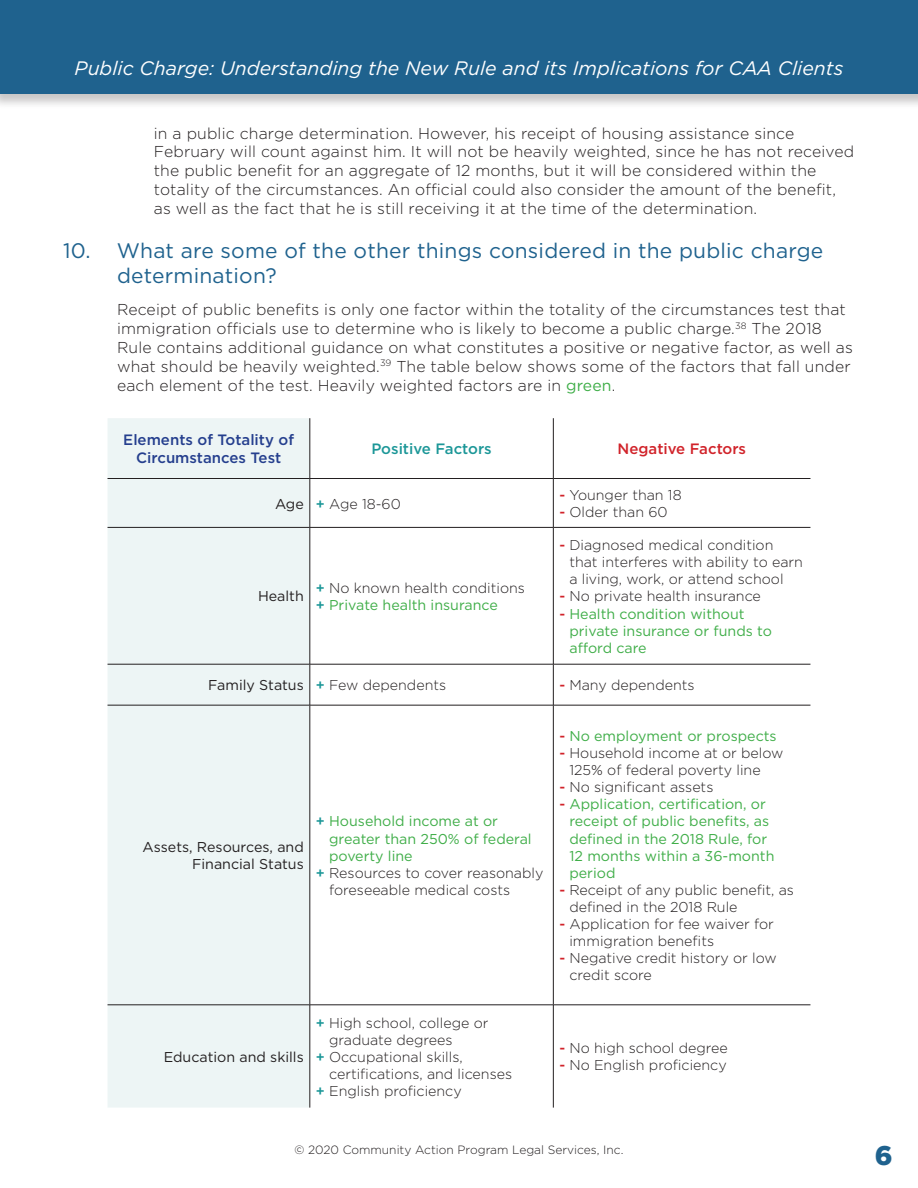
<style>
.page{position:relative;width:918px;height:1188px;background:#fff}
.page>*{position:absolute;margin:0;border:0;box-sizing:border-box;transform-origin:0 0}
.t1{font:900 27px "Gotham";color:#1f628e}
.t2{font:21px/25.2px "Gotham";letter-spacing:.01em;color:#1f628e}
.t3{font:italic 19.5px "Gotham";color:#fff}
.t4{font:300 15.75px/18.9px "Gotham";letter-spacing:.01em;color:#231f20}
.t5{font:500 15px/18px "Gotham";color:#253f8e;text-align:center}
.t6{font:500 15px "Gotham";color:#1c9798}
.t7{font:500 15px "Gotham";color:#d1232a}
.t8{font:300 14.25px/17.1px "Gotham";color:#231f20}
.t9{font:14.25px/17.1px "Gotham";color:#40ae49}
.t10{font:14.25px/17.1px "Gotham";color:#231f20;text-align:right}
.t11{font:300 12px "Gotham";color:#231f20}
.s1{font-weight:400;color:#40ae49}
.s2{font-weight:500;color:#1c9798}
.s3{font-weight:500;color:#d1232a}
</style>
<div class="page">
<div style="left:0;top:0;width:918px;height:109px;background:#231f20;opacity:.25"></div>
<div style="left:0;top:0;width:918px;height:94px;background:#1f628e"></div>
<div style="left:108px;top:418px;width:202px;height:690px;background:#edf5f5"></div>
<hr style="left:310px;top:418px;width:1px;height:60px;background:#231f20">
<hr style="left:553px;top:418px;width:1px;height:60px;background:#231f20">
<hr style="left:108px;top:478px;width:202px;height:1px;background:#231f20">
<hr style="left:310px;top:478px;width:243px;height:1px;background:#231f20">
<hr style="left:310px;top:479px;width:1px;height:48px;background:#231f20">
<hr style="left:553px;top:478px;width:257px;height:1px;background:#231f20">
<hr style="left:553px;top:479px;width:1px;height:48px;background:#231f20">
<hr style="left:108px;top:527px;width:202px;height:1px;background:#231f20">
<hr style="left:310px;top:527px;width:243px;height:1px;background:#231f20">
<hr style="left:310px;top:528px;width:1px;height:136px;background:#231f20">
<hr style="left:553px;top:527px;width:257px;height:1px;background:#231f20">
<hr style="left:553px;top:528px;width:1px;height:136px;background:#231f20">
<hr style="left:108px;top:664px;width:202px;height:1px;background:#231f20">
<hr style="left:310px;top:664px;width:243px;height:1px;background:#231f20">
<hr style="left:310px;top:664px;width:1px;height:41px;background:#231f20">
<hr style="left:553px;top:664px;width:257px;height:1px;background:#231f20">
<hr style="left:553px;top:664px;width:1px;height:41px;background:#231f20">
<hr style="left:108px;top:705px;width:202px;height:1px;background:#231f20">
<hr style="left:310px;top:705px;width:243px;height:1px;background:#231f20">
<hr style="left:310px;top:705px;width:1px;height:300px;background:#231f20">
<hr style="left:553px;top:705px;width:257px;height:1px;background:#231f20">
<hr style="left:553px;top:705px;width:1px;height:300px;background:#231f20">
<hr style="left:108px;top:1005px;width:202px;height:1px;background:#231f20">
<hr style="left:310px;top:1005px;width:243px;height:1px;background:#231f20">
<hr style="left:310px;top:1005px;width:1px;height:103px;background:#231f20">
<hr style="left:553px;top:1005px;width:257px;height:1px;background:#231f20">
<hr style="left:553px;top:1005px;width:1px;height:103px;background:#231f20">
<p class="t3" style="left:75px;top:58px;width:770px">Public Charge: Understanding the New Rule and its Implications for CAA Clients</p>
<p class="t4" style="left:154px;top:123px;width:702px">in a public charge determination. However, his receipt of housing assistance since February will count against him. It will not be heavily weighted, since he has not received the public benefit for an aggregate of 12 months, but it will be considered within the totality of the circumstances. An official could also consider the amount of the benefit, as well as the fact that he is still receiving it at the time of the determination.</p>
<p class="t2" style="left:117px;top:238px;width:708px;text-indent:-54px">10. What are some of the other things considered in the public charge determination?</p>
<p class="t4" style="left:117px;top:300px;width:737px">Receipt of public benefits is only one factor within the totality of the circumstances test that immigration officials use to determine who is likely to become a public charge.<sup>38</sup> The 2018<br>Rule contains additional guidance on what constitutes a positive or negative factor, as well as what should be heavily weighted.<sup>39</sup> The table below shows some of the factors that fall under each element of the test. Heavily weighted factors are in <span class="s1">green</span>.</p>
<p class="t5" style="left:123px;top:431px;width:172px">Elements of Totality of<br>Circumstances Test</p>
<p class="t6" style="left:371px;top:439px;width:122px">Positive Factors</p>
<p class="t7" style="left:618px;top:439px;width:130px">Negative Factors</p>
<p class="t10" style="left:275px;top:495px;width:30px">Age</p>
<p class="t8" style="left:316px;top:495px;width:87px"><span class="s2">+</span> Age 18-60</p>
<p class="t8" style="left:559px;top:486px;width:124px"><span class="s3">-</span> Younger than 18</p>
<p class="t8" style="left:559px;top:503px;width:110px"><span class="s3">-</span> Older than 60</p>
<p class="t10" style="left:258px;top:588px;width:47px">Health</p>
<p class="t8" style="left:316px;top:579px;width:211px"><span class="s2">+</span> No known health conditions</p>
<p class="t9" style="left:316px;top:596px;width:184px"><span class="s2">+</span> Private health insurance</p>
<p class="t8" style="left:569px;top:536px;width:235px;text-indent:-10px"><span class="s3">-</span> Diagnosed medical condition that interferes with ability to earn a living, work, or attend school</p>
<p class="t8" style="left:559px;top:588px;width:203px"><span class="s3">-</span> No private health insurance</p>
<p class="t9" style="left:569px;top:605px;width:204px;text-indent:-10px"><span class="s3">-</span> Health condition without private insurance or funds to afford care</p>
<p class="t10" style="left:208px;top:676px;width:97px">Family Status</p>
<p class="t8" style="left:316px;top:676px;width:132px"><span class="s2">+</span> Few dependents</p>
<p class="t8" style="left:559px;top:676px;width:137px"><span class="s3">-</span> Many dependents</p>
<p class="t10" style="left:143px;top:838px;width:163px">Assets, Resources, and<br>Financial Status</p>
<p class="t9" style="left:329px;top:813px;width:204px;text-indent:-13px"><span class="s2">+</span> Household income at or greater than 250% of federal poverty line</p>
<p class="t8" style="left:329px;top:864px;width:216px;text-indent:-13px"><span class="s2">+</span> Resources to cover reasonably foreseeable medical costs</p>
<p class="t10" style="left:164px;top:1048px;width:142px">Education and skills</p>
<p class="t8" style="left:329px;top:1014px;width:161px;text-indent:-13px"><span class="s2">+</span> High school, college or graduate degrees</p>
<p class="t8" style="left:329px;top:1048px;width:185px;text-indent:-13px"><span class="s2">+</span> Occupational skills, certifications, and licenses</p>
<p class="t8" style="left:316px;top:1082px;width:147px"><span class="s2">+</span> English proficiency</p>
<p class="t9" style="left:559px;top:727px;width:219px"><span class="s3">-</span> No employment or prospects</p>
<p class="t8" style="left:569px;top:744px;width:216px;text-indent:-10px"><span class="s3">-</span> Household income at or below<br>125% of federal poverty line</p>
<p class="t8" style="left:559px;top:778px;width:156px"><span class="s3">-</span> No significant assets</p>
<p class="t9" style="left:569px;top:795px;width:207px;text-indent:-10px"><span class="s3">-</span> Application, certification, or receipt of public benefits, as defined in the 2018 Rule, for<br>12 months within a 36-month period</p>
<p class="t8" style="left:569px;top:881px;width:226px;text-indent:-10px"><span class="s3">-</span> Receipt of any public benefit, as defined in the 2018 Rule</p>
<p class="t8" style="left:569px;top:915px;width:206px;text-indent:-10px"><span class="s3">-</span> Application for fee waiver for immigration benefits</p>
<p class="t8" style="left:569px;top:949px;width:209px;text-indent:-10px"><span class="s3">-</span> Negative credit history or low credit score</p>
<p class="t8" style="left:559px;top:1039px;width:170px"><span class="s3">-</span> No high school degree</p>
<p class="t8" style="left:559px;top:1056px;width:169px"><span class="s3">-</span> No English proficiency</p>
<p class="t11" style="left:294px;top:1143px;width:331px">© 2020 Community Action Program Legal Services, Inc.</p>
<p class="t1" style="left:875px;top:1139px;width:19px">6</p>
</div>
